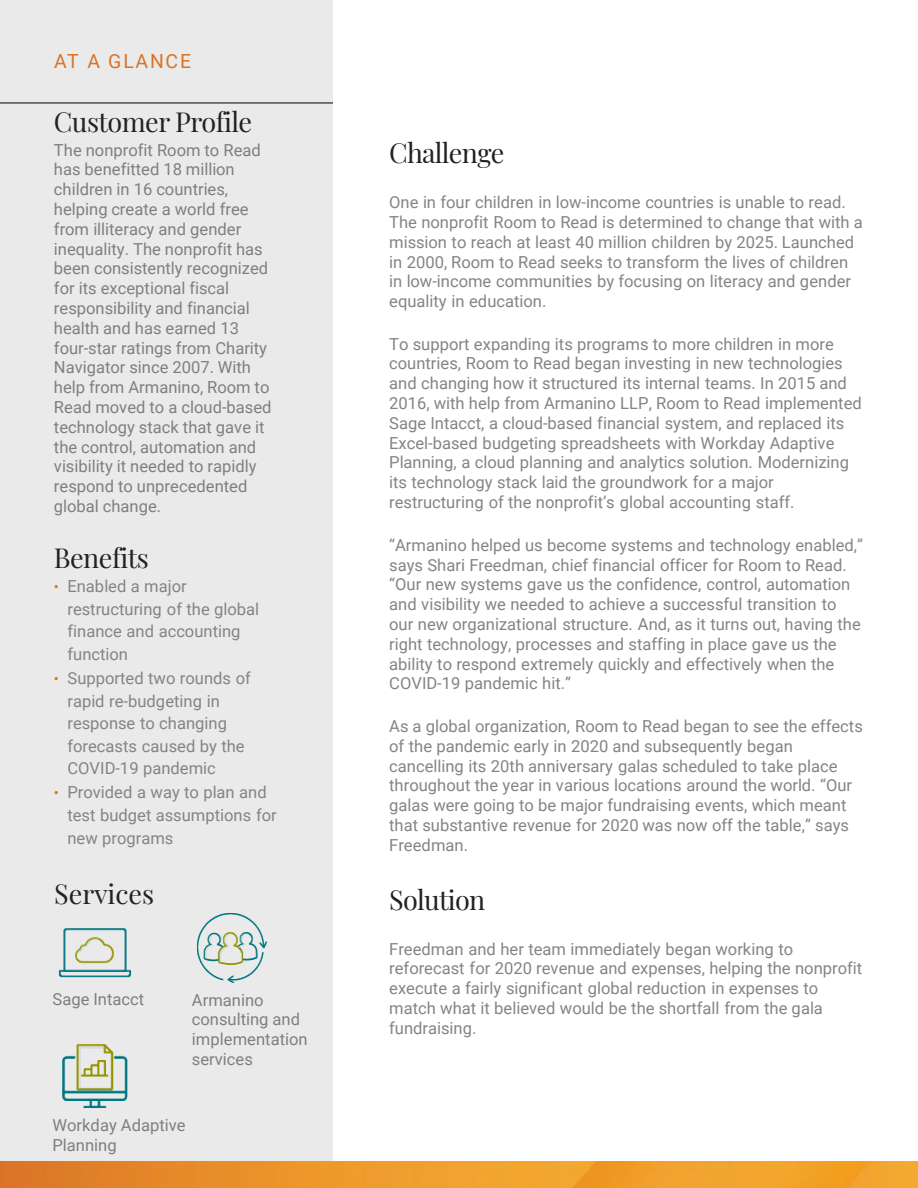
<style>
.page{position:relative;width:918px;height:1188px;background:#fff}
.page>*{position:absolute;margin:0;border:0;box-sizing:border-box;transform-origin:0 0}
.t1{font:27px "Playfair Display";letter-spacing:-.02em;color:#222221}
.t2{font:27px "Playfair Display";color:#222221}
.t3{font:19.5px "Roboto";letter-spacing:.09em;color:#da7327}
.t4{font:16.5px/19.8px "Roboto";color:#848484}
.t5{font:16.5px/19.8px "Roboto";color:#7f7f7f}
.s1{font-size:15px;color:#cf7f00}
</style>
<div class="page">
<img style="left:0;top:1161px;width:918px;height:27px">
<div style="left:0;top:0;width:333px;height:1161px;background:#eaeaea"></div>
<hr style="left:0;top:103px;width:333px;height:1px;background:#000">
<img style="left:62px;top:1044px;width:66px;height:64px">
<img style="left:197px;top:913px;width:70px;height:70px">
<img style="left:59px;top:928px;width:72px;height:50px">
<p class="t3" style="left:54px;top:47px;width:138px">AT A GLANCE</p>
<p class="t1" style="left:54px;top:101px;width:200px">Customer Profile</p>
<p class="t5" style="left:54px;top:139px;width:219px">The nonprofit Room to Read has benefitted 18 million children in 16 countries, helping create a world free from illiteracy and gender inequality. The nonprofit has been consistently recognized for its exceptional fiscal responsibility and financial health and has earned 13 four-star ratings from Charity<br>Navigator since 2007. With help from Armanino, Room to<br>Read moved to a cloud-based technology stack that gave it the control, automation and visibility it needed to rapidly respond to unprecedented global change.</p>
<p class="t1" style="left:54px;top:536px;width:97px">Benefits</p>
<p class="t4" style="left:67px;top:574px;width:193px;line-height:22.6px;text-indent:-14px"><span class="s1">•</span> Enabled a major restructuring of the global finance and accounting function</p>
<p class="t4" style="left:67px;top:666px;width:185px;line-height:22.6px;text-indent:-14px"><span class="s1">•</span> Supported two rounds of rapid re-budgeting in response to changing forecasts caused by the<br>COVID-19 pandemic</p>
<p class="t4" style="left:67px;top:781px;width:211px;line-height:22.6px;text-indent:-14px"><span class="s1">•</span> Provided a way to plan and test budget assumptions for new programs</p>
<p class="t2" style="left:54px;top:873px;width:102px">Services</p>
<p class="t5" style="left:52px;top:989px;width:93px">Sage Intacct</p>
<p class="t5" style="left:192px;top:989px;width:117px">Armanino consulting and implementation services</p>
<p class="t5" style="left:52px;top:1115px;width:135px">Workday Adaptive<br>Planning</p>
<p class="t1" style="left:389px;top:132px;width:117px">Challenge</p>
<p class="t4" style="left:389px;top:192px;width:475px">One in four children in low-income countries is unable to read.<br>The nonprofit Room to Read is determined to change that with a mission to reach at least 40 million children by 2025. Launched in 2000, Room to Read seeks to transform the lives of children in low-income communities by focusing on literacy and gender equality in education.</p>
<p class="t4" style="left:389px;top:333px;width:474px">To support expanding its programs to more children in more countries, Room to Read began investing in new technologies and changing how it structured its internal teams. In 2015 and 2016, with help from Armanino LLP, Room to Read implemented Sage Intacct, a cloud-based financial system, and replaced its Excel-based budgeting spreadsheets with Workday Adaptive Planning, a cloud planning and analytics solution. Modernizing its technology stack laid the groundwork for a major restructuring of the nonprofit’s global accounting staff.</p>
<p class="t4" style="left:389px;top:534px;width:475px">“Armanino helped us become systems and technology enabled,” says Shari Freedman, chief financial officer for Room to Read. “Our new systems gave us the confidence, control, automation and visibility we needed to achieve a successful transition to our new organizational structure. And, as it turns out, having the right technology, processes and staffing in place gave us the ability to respond extremely quickly and effectively when the COVID-19 pandemic hit.”</p>
<p class="t4" style="left:389px;top:716px;width:475px">As a global organization, Room to Read began to see the effects of the pandemic early in 2020 and subsequently began cancelling its 20th anniversary galas scheduled to take place throughout the year in various locations around the world. “Our galas were going to be major fundraising events, which meant that substantive revenue for 2020 was now off the table,” says Freedman.</p>
<p class="t1" style="left:389px;top:879px;width:98px">Solution</p>
<p class="t4" style="left:389px;top:938px;width:475px">Freedman and her team immediately began working to reforecast for 2020 revenue and expenses, helping the nonprofit execute a fairly significant global reduction in expenses to match what it believed would be the shortfall from the gala fundraising.</p>
</div>
